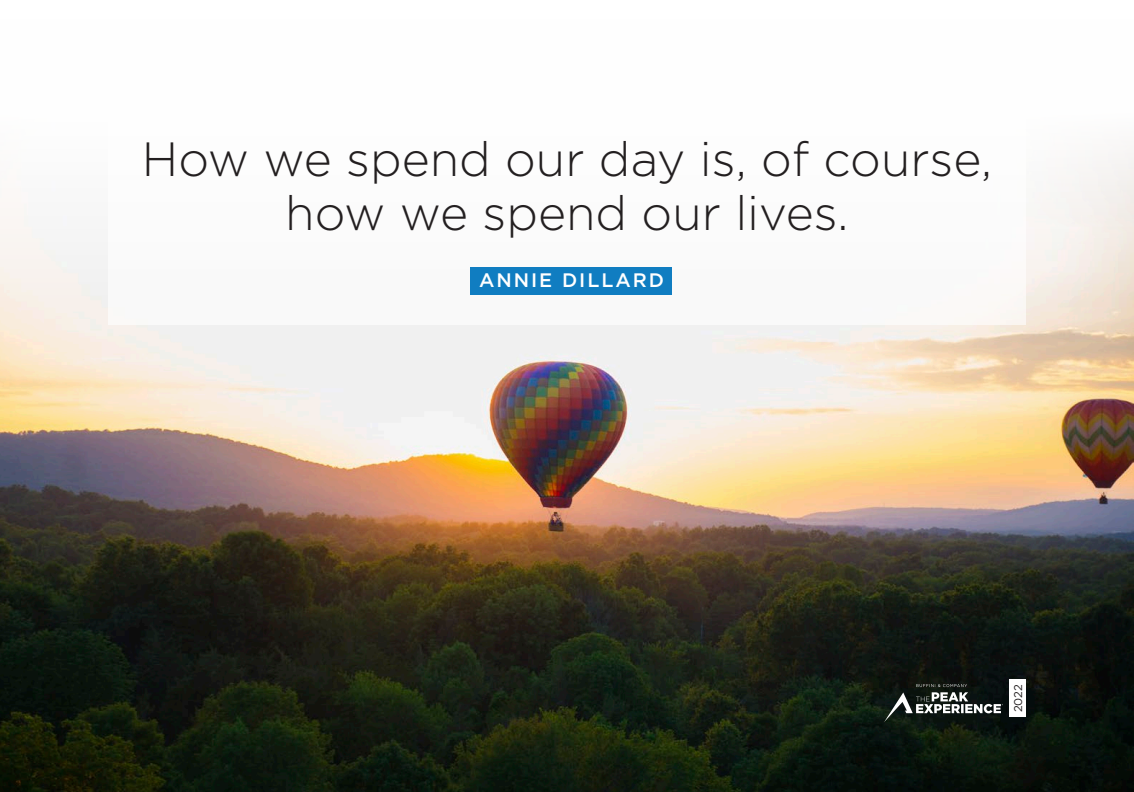
<style>
.page{position:relative;width:1134px;height:792px;background:#fff}
.page>*{position:absolute;margin:0;border:0;box-sizing:border-box;transform-origin:0 0}
._22_quote{font:300 48px/54px "Gotham";color:#231f20;text-align:center}
._22_quote_Source{font:500 19.5px "Gotham";letter-spacing:.1em;color:#fff}
._2022_Black{font:11.25px "Gotham";color:#231f20}
</style>
<div class="page">
<img style="left:0;top:150px;width:1134px;height:642px">
<div style="left:1010px;top:680px;width:16px;height:37px;background:#fff"></div>
<svg style="left:884px;top:684px;width:119px;height:38px;background:#3b423e"></svg>
<div style="left:108px;top:108px;width:918px;height:217px;background:#fff"></div>
<div style="left:471px;top:267px;width:201px;height:28px;background:#107dc1"></div>
<p class="_22_quote" style="left:142px;top:131px;width:852px">How we spend our day is, of course, how we spend our lives.</p>
<p class="_22_quote_Source" style="left:479px;top:268px;width:186px">ANNIE DILLARD</p>
<p class="_2022_Black" style="left:1011px;top:712px;width:30px;rotate:-90deg">2022</p>
</div>
